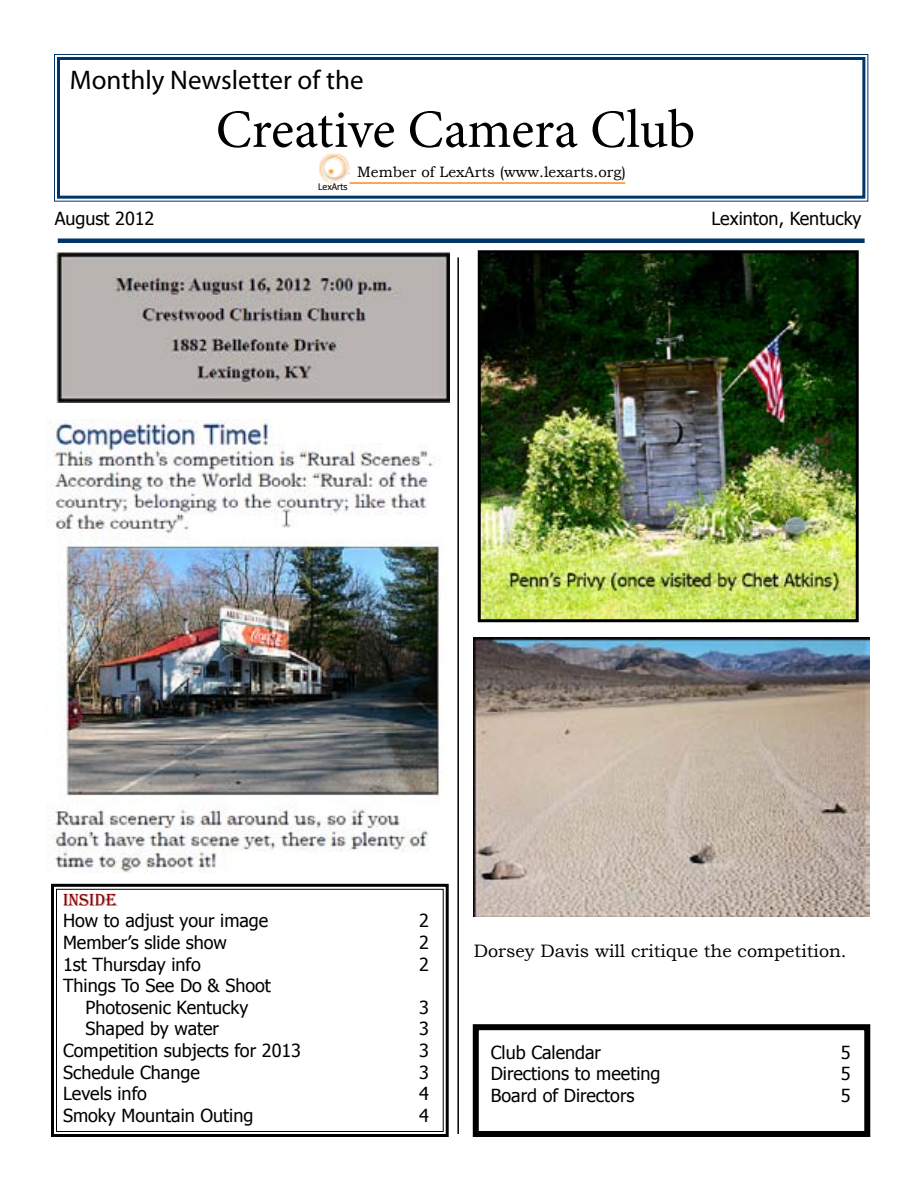
<style>
.page{position:relative;width:918px;height:1188px;background:#fff}
.page>*{position:absolute;margin:0;border:0;box-sizing:border-box;transform-origin:0 0}
.t1{font:54px "Minion Pro";letter-spacing:-.005em;color:#000}
.t2{font:27px "Myriad Pro";color:#000}
.t3{font:18px/21.6px "Tahoma";color:#000;text-align:center}
.t4{font:18px "Bookman Old Style";color:#000}
.t5{font:18px "Algerian";color:#860101}
.t6{font:15px "Bookman Old Style";color:#000}
.t7{font:9px "Tahoma";color:#000}
</style>
<div class="page">
<svg style="left:54px;top:54px;width:815px;height:148px"></svg>
<div style="left:57px;top:57px;width:808px;height:142px;border:3px solid #003667"></div>
<hr style="left:349px;top:182px;width:276px;height:2px;background:#f78f1e">
<div style="left:58px;top:238px;width:807px;height:5px;background:#003667"></div>
<img style="left:56px;top:252px;width:394px;height:151px">
<img style="left:46px;top:420px;width:395px;height:452px">
<img style="left:482px;top:254px;width:373px;height:364px">
<div style="left:478px;top:250px;width:381px;height:372px;border:3px solid #000"></div>
<img style="left:474px;top:637px;width:395px;height:280px">
<hr style="left:457px;top:257px;width:2px;height:877px;background:#000">
<svg style="left:51px;top:883px;width:398px;height:254px"></svg>
<div style="left:56px;top:889px;width:388px;height:243px;border:1px solid #000"></div>
<div style="left:473px;top:1024px;width:397px;height:113px;border:6px solid #000"></div>
<h2 class="t2" style="left:70px;top:64px;width:295px">Monthly Newsletter of the</h2>
<h1 class="t1" style="left:216px;top:93px;width:481px">Creative Camera Club</h1>
<p class="t7" style="left:318px;top:181px;width:31px">LexArts</p>
<p class="t6" style="left:357px;top:162px;width:270px">Member of LexArts (www.lexarts.org)</p>
<p class="t3" style="left:55px;top:207px;width:101px">August 2012</p>
<p class="t3" style="left:711px;top:207px;width:152px">Lexinton, Kentucky</p>
<p class="t5" style="left:63px;top:890px;width:55px">INSIDE</p>
<p class="t3" style="left:63px;top:909px;width:207px">How to adjust your image</p>
<p class="t3" style="left:419px;top:909px;width:11px">2</p>
<p class="t3" style="left:63px;top:931px;width:166px">Member’s slide show</p>
<p class="t3" style="left:419px;top:931px;width:11px">2</p>
<p class="t3" style="left:63px;top:952px;width:139px">1st Thursday info</p>
<p class="t3" style="left:419px;top:952px;width:11px">2</p>
<p class="t3" style="left:63px;top:974px;width:210px">Things To See Do &amp; Shoot<br>Photosenic Kentucky</p>
<p class="t3" style="left:419px;top:996px;width:11px">3</p>
<p class="t3" style="left:86px;top:1017px;width:135px">Shaped by water</p>
<p class="t3" style="left:419px;top:1017px;width:11px">3</p>
<p class="t3" style="left:63px;top:1039px;width:240px">Competition subjects for 2013</p>
<p class="t3" style="left:419px;top:1039px;width:11px">3</p>
<p class="t3" style="left:63px;top:1060px;width:138px">Schedule Change</p>
<p class="t3" style="left:419px;top:1060px;width:11px">3</p>
<p class="t3" style="left:63px;top:1082px;width:85px">Levels info</p>
<p class="t3" style="left:419px;top:1082px;width:11px">4</p>
<p class="t3" style="left:63px;top:1104px;width:192px">Smoky Mountain Outing</p>
<p class="t3" style="left:419px;top:1104px;width:11px">4</p>
<p class="t4" style="left:474px;top:939px;width:374px">Dorsey Davis will critique the competition.</p>
<p class="t3" style="left:491px;top:1040px;width:112px">Club Calendar</p>
<p class="t3" style="left:841px;top:1040px;width:11px">5</p>
<p class="t3" style="left:491px;top:1062px;width:171px">Directions to meeting</p>
<p class="t3" style="left:841px;top:1062px;width:11px">5</p>
<p class="t3" style="left:491px;top:1084px;width:145px">Board of Directors</p>
<p class="t3" style="left:841px;top:1084px;width:11px">5</p>
</div>
